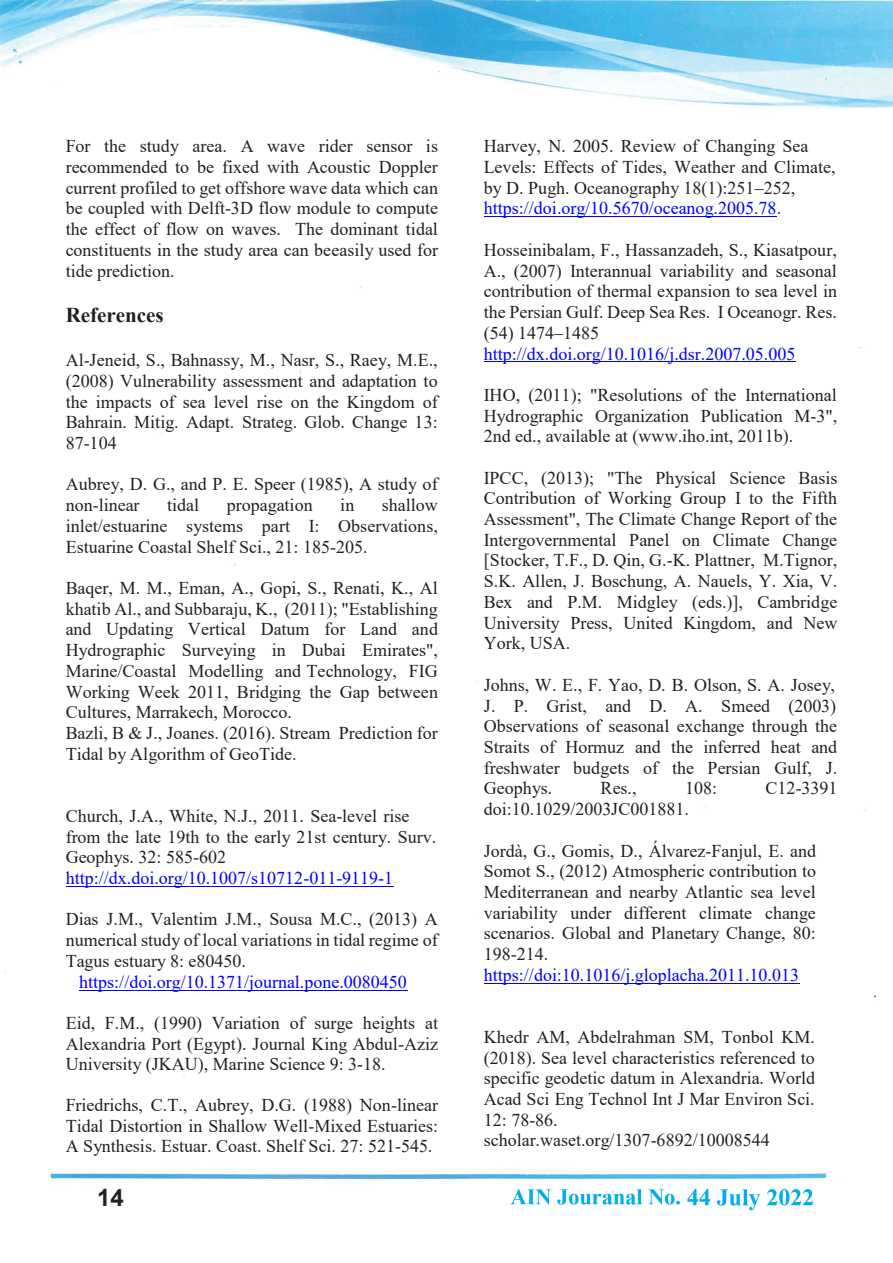
<style>
.page{position:relative;width:893px;height:1263px;background:#fff}
.page>*{position:absolute;margin:0;border:0;box-sizing:border-box;transform-origin:0 0}
.t1{font:700 24px "Arial";color:#231f20}
.t2{font:700 21px "Times New Roman";color:#231f20}
.t3{font:18px/20.7px "Times New Roman";color:#231f20}
.t4{font:18px "Times New Roman";color:#00f}
.s1{color:#00f}
.s2{font-style:inherit}
</style>
<div class="page">
<img style="left:0;top:0;width:893px;height:1211px">
<hr style="left:66px;top:886px;width:327px;height:1px;background:#00f">
<hr style="left:79px;top:990px;width:328px;height:1px;background:#00f">
<hr style="left:484px;top:216px;width:293px;height:1px;background:#00f">
<hr style="left:484px;top:361px;width:311px;height:1px;background:#00f">
<hr style="left:484px;top:983px;width:315px;height:1px;background:#00f">
<p class="t3" style="left:66px;top:135px;width:374px;text-align:justify">For the study area. A wave rider sensor is recommended to be fixed with Acoustic Doppler current profiled to get offshore wave data which can be coupled with Delft-3D flow module to compute the effect of flow on waves. The dominant tidal constituents in the study area can beeasily used for tide prediction.</p>
<p class="t2" style="left:66px;top:300px;width:100px">References</p>
<p class="t3" style="left:66px;top:349px;width:374px;text-align:justify">Al-Jeneid, S., Bahnassy, M., Nasr, S., Raey, M.E., (2008) Vulnerability assessment and adaptation to the impacts of sea level rise on the Kingdom of Bahrain. Mitig. Adapt. Strateg. Glob. Change 13:<br>87-104</p>
<p class="t3" style="left:66px;top:473px;width:373px">Aubrey, D. G., and P. E. Speer (1985), A study of non-linear</p>
<p class="t3" style="left:66px;top:494px;width:374px;text-align:justify;text-indent:316px">shallow inlet/estuarine systems part I: Observations, Estuarine Coastal Shelf Sci., 21: 185-205.</p>
<p class="t3" style="left:66px;top:577px;width:374px">Baqer, M. M., Eman, A., Gopi, S., Renati, K., Al khatib Al., and Subbaraju, K., (2011); "Establishing and Updating Vertical Datum for Land and Hydrographic Surveying in Dubai Emirates", Marine/Coastal Modelling and Technology, FIG Working Week 2011, Bridging the Gap between Cultures, Marrakech, Morocco.<br>Bazli, B &amp; J., Joanes. (2016). Stream Prediction for Tidal by Algorithm of GeoTide.</p>
<p class="t3" style="left:167px;top:494px;width:33px">tidal</p>
<p class="t3" style="left:227px;top:494px;width:88px">propagation</p>
<p class="t3" style="left:340px;top:494px;width:16px">in</p>
<p class="t3" style="left:66px;top:805px;width:372px">Church, J.A., White, N.J., 2011. Sea-level rise from the late 19th to the early 21st century. Surv.<br>Geophys. 32: 585-602 <span class="s1">http://dx.doi.org/10.1007/s10712-011-9119-1</span></p>
<p class="t3" style="left:66px;top:908px;width:374px">Dias J.M., Valentim J.M., Sousa M.C., (2013) A</p>
<p class="t3" style="left:66px;top:929px;width:374px">numerical study of local variations in tidal regime of</p>
<p class="t3" style="left:66px;top:950px;width:182px">Tagus estuary 8: e80450.</p>
<p class="t4" style="left:79px;top:969px;width:329px">https://doi.org/10.1371/journal.pone.0080450</p>
<p class="t3" style="left:66px;top:1012px;width:374px;text-align:justify">Eid, F.M., (1990) Variation of surge heights at Alexandria Port (Egypt). Journal King Abdul-Aziz University (JKAU), Marine Science 9: 3-18.</p>
<p class="t3" style="left:66px;top:1094px;width:374px;text-align:justify">Friedrichs, C.T., Aubrey, D.G. (1988) Non-linear Tidal Distortion in Shallow Well-Mixed Estuaries:<br>A Synthesis. Estuar. Coast. Shelf Sci. 27: 521-545.</p>
<h1 class="t1" style="left:97px;top:1181px;width:28px">14</h1>
<p class="t3" style="left:484px;top:135px;width:353px">Harvey, N. 2005. Review of Changing Sea Levels: Effects of Tides, Weather and Climate, by D. Pugh. Oceanography 18(1):251<span class="s2">–</span>252, <span class="s1">https://doi.org/10.5670/oceanog.2005.78</span>.</p>
<p class="t3" style="left:484px;top:239px;width:355px">Hosseinibalam, F., Hassanzadeh, S., Kiasatpour, A., (2007) Interannual variability and seasonal contribution of thermal expansion to sea level in the Persian Gulf. Deep Sea Res. I Oceanogr. Res. (54) 1474<span class="s2">–</span>1485 <span class="s1">http://dx.doi.org/10.1016/j.dsr.2007.05.005</span></p>
<p class="t3" style="left:484px;top:384px;width:355px;text-align:justify">IHO, (2011); "Resolutions of the International Hydrographic Organization Publication M-3", 2nd ed., available at (www.iho.int, 2011b).</p>
<p class="t3" style="left:484px;top:467px;width:355px;text-align:justify">IPCC, (2013); "The Physical Science Basis Contribution of Working Group I to the Fifth Assessment", The Climate Change Report of the Intergovernmental Panel on Climate Change [Stocker, T.F., D. Qin, G.-K. Plattner, M.Tignor, S.K. Allen, J. Boschung, A. Nauels, Y. Xia, V.<br>Bex and P.M. Midgley (eds.)], Cambridge University Press, United Kingdom, and New York, USA.</p>
<p class="t3" style="left:484px;top:674px;width:355px">Johns, W. E., F. Yao, D. B. Olson, S. A. Josey, J. P. Grist, and D. A. Smeed (2003)<br>Observations of seasonal exchange through the Straits of Hormuz and the inferred heat and freshwater budgets of the Persian Gulf, J.<br>Geophys.</p>
<p class="t3" style="left:601px;top:777px;width:37px">Res.,</p>
<p class="t3" style="left:685px;top:777px;width:34px">108:</p>
<p class="t3" style="left:765px;top:777px;width:73px">C12-3391</p>
<p class="t3" style="left:484px;top:798px;width:206px">doi:10.1029/2003JC001881.</p>
<p class="t3" style="left:484px;top:839px;width:334px">Jordà, G., Gomis, D., Álvarez-Fanjul, E. and Somot S., (2012) Atmospheric contribution to Mediterranean and nearby Atlantic sea level variability under different climate change scenarios. Global and Planetary Change, 80:<br>198-214. <span class="s1">https://doi:10.1016/j.gloplacha.2011.10.013</span></p>
<p class="t3" style="left:484px;top:1026px;width:333px">Khedr AM, Abdelrahman SM, Tonbol KM. (2018). Sea level characteristics referenced to specific geodetic datum in Alexandria. World Acad Sci Eng Technol Int J Mar Environ Sci.<br>12: 78-86. scholar.waset.org/1307-6892/10008544</p>
</div>
